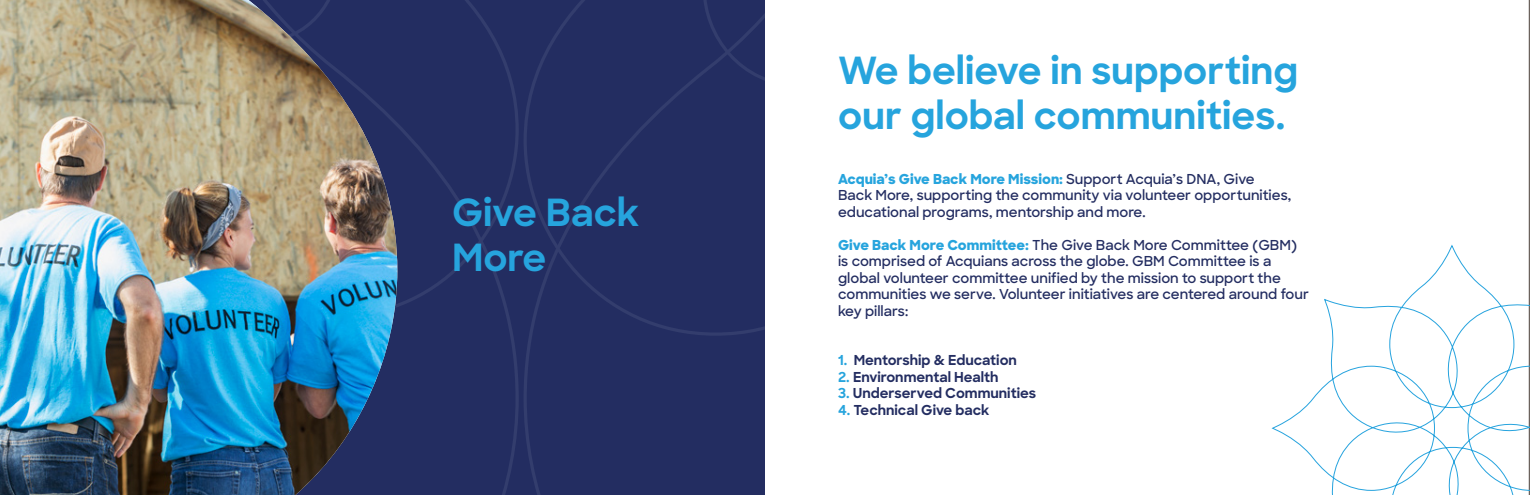
<style>
.page{position:relative;width:1530px;height:495px;background:#fff}
.page>*{position:absolute;margin:0;border:0;box-sizing:border-box;transform-origin:0 0}
.t1{font:700 37.5px/45px "Sharp Sans";color:#26a4dd}
.t2{font:600 13.75px/16.5px "Sharp Sans";color:#232d61}
.t3{font:700 13.75px "Sharp Sans";color:#232d61}
.s1{font-weight:800;color:#26a4dd}
.s2{color:#26a4dd}
</style>
<div class="page">
<hr style="left:1529px;top:0;width:1px;height:495px;background:#6b625d">
<div style="left:397px;top:320px;width:123px;height:175px;background:#232d61"></div>
<div style="left:397px;top:0;width:123px;height:320px;background:#232d61"></div>
<div style="left:522px;top:337px;width:243px;height:158px;background:#232d61"></div>
<div style="left:522px;top:0;width:243px;height:337px;background:#232d61"></div>
<img style="left:0;top:0;width:397px;height:495px">
<svg style="left:1271px;top:244px;width:259px;height:251px"></svg>
<h1 class="t1" style="left:452px;top:188px;width:189px">Give Back<br>More</h1>
<h1 class="t1" style="left:838px;top:47px;width:462px">We believe in supporting our global communities.</h1>
<p class="t2" style="left:838px;top:170px;width:455px"><span class="s1">Acquia’s Give Back More Mission:</span> Support Acquia’s DNA, Give<br>Back More, supporting the community via volunteer opportunities, educational programs, mentorship and more.</p>
<p class="t2" style="left:838px;top:236px;width:472px"><span class="s1">Give Back More Committee:</span> The Give Back More Committee (GBM) is comprised of Acquians across the globe. GBM Committee is a global volunteer committee unified by the mission to support the communities we serve. Volunteer initiatives are centered around four key pillars:</p>
<p class="t3" style="left:838px;top:350px;width:180px"><span class="s2">1.</span> Mentorship &amp; Education</p>
<p class="t3" style="left:838px;top:366px;width:162px"><span class="s2">2.</span> Environmental Health</p>
<p class="t3" style="left:838px;top:383px;width:200px"><span class="s2">3.</span> Underserved Communities</p>
<p class="t3" style="left:838px;top:399px;width:153px"><span class="s2">4.</span> Technical Give back</p>
</div>
